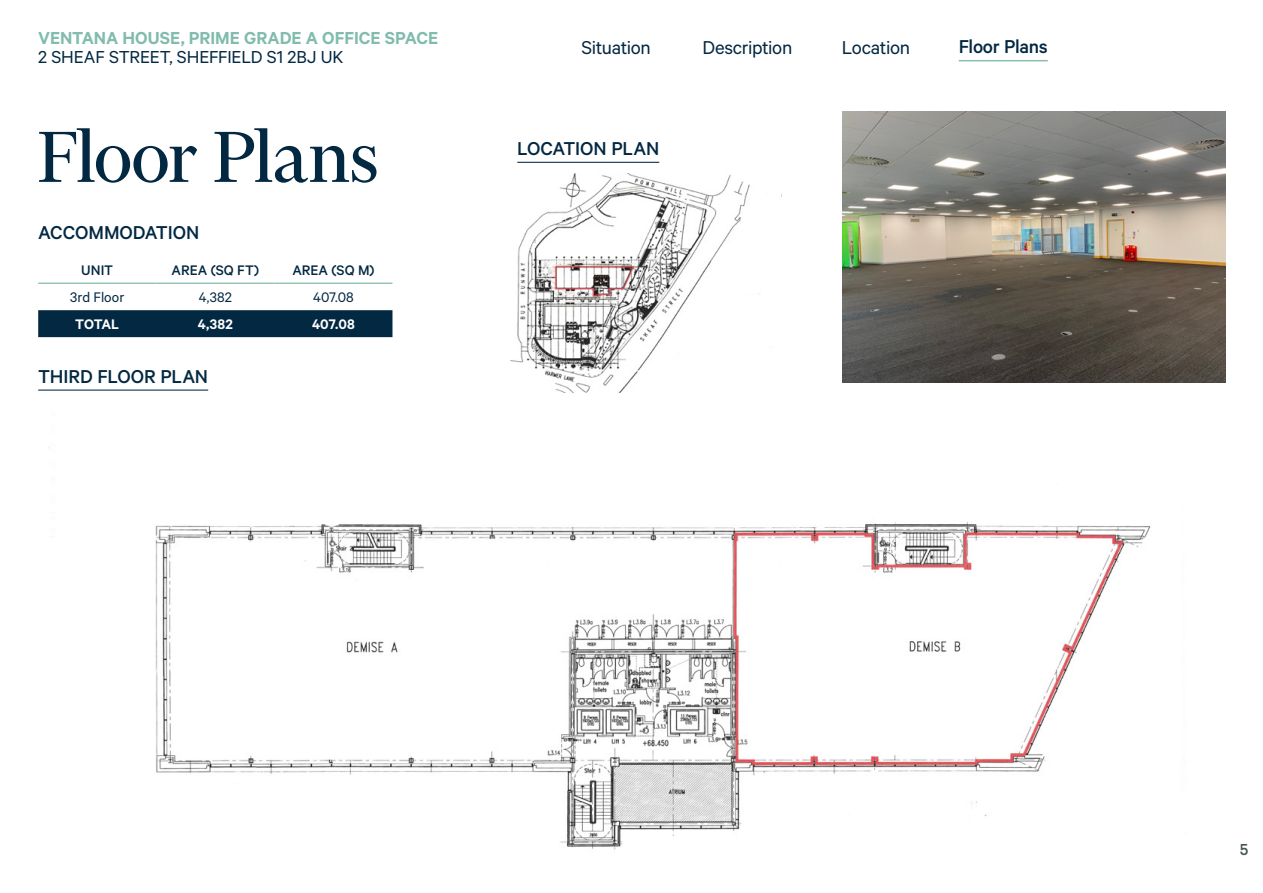
<style>
.page{position:relative;width:1263px;height:893px;background:#fff}
.page>*{position:absolute;margin:0;border:0;box-sizing:border-box;transform-origin:0 0}
.t1{font:82.5px "Financier Display";letter-spacing:-.01em;color:#032842}
.t2{font:500 21px "Calibre";letter-spacing:-.01em;color:#032842}
.t3{font:21px "Calibre";letter-spacing:-.02em;color:#032842}
.t4{font:600 19.5px "Calibre";color:#80bbad}
.t5{font:19.5px "Calibre";letter-spacing:-.005em;color:#032842}
.t6{font:500 18px "Calibre";color:#485455}
.t7{font:500 15.6px "Calibre";color:#032842}
.t8{font:15.6px "Calibre";color:#032842}
.t9{font:600 15.6px "Calibre";color:#fff}
</style>
<div class="page">
<div style="left:38px;top:310px;width:354px;height:27px;background:#032842"></div>
<hr style="left:38px;top:283px;width:118px;height:1px;background:#8abeaf">
<hr style="left:156px;top:283px;width:118px;height:1px;background:#8abeaf">
<hr style="left:274px;top:283px;width:118px;height:1px;background:#8abeaf">
<hr style="left:38px;top:390px;width:170px;height:1px;background:#032842">
<hr style="left:517px;top:162px;width:142px;height:1px;background:#032842">
<hr style="left:959px;top:60px;width:89px;height:1px;background:#8abeaf">
<img style="left:48px;top:447px;width:1103px;height:403px">
<img style="left:510px;top:173px;width:272px;height:220px">
<img style="left:842px;top:112px;width:383px;height:271px">
<p class="t4" style="left:38px;top:26px;width:401px">VENTANA HOUSE, PRIME GRADE A OFFICE SPACE</p>
<p class="t5" style="left:38px;top:46px;width:307px">2 SHEAF STREET, SHEFFIELD S1 2BJ UK</p>
<h1 class="t1" style="left:38px;top:114px;width:342px">Floor Plans</h1>
<p class="t2" style="left:38px;top:220px;width:163px">ACCOMMODATION</p>
<p class="t7" style="left:81px;top:261px;width:33px">UNIT</p>
<p class="t7" style="left:171px;top:261px;width:89px">AREA (SQ FT)</p>
<p class="t7" style="left:292px;top:261px;width:84px">AREA (SQ M)</p>
<p class="t8" style="left:70px;top:288px;width:56px">3rd Floor</p>
<p class="t8" style="left:199px;top:288px;width:35px">4,382</p>
<p class="t8" style="left:313px;top:288px;width:42px">407.08</p>
<p class="t9" style="left:75px;top:315px;width:45px">TOTAL</p>
<p class="t9" style="left:198px;top:315px;width:36px">4,382</p>
<p class="t9" style="left:312px;top:315px;width:44px">407.08</p>
<p class="t2" style="left:38px;top:364px;width:171px">THIRD FLOOR PLAN</p>
<p class="t3" style="left:581px;top:35px;width:71px">Situation</p>
<p class="t3" style="left:703px;top:35px;width:91px">Description</p>
<p class="t3" style="left:842px;top:35px;width:70px">Location</p>
<p class="t2" style="left:959px;top:34px;width:90px">Floor Plans</p>
<p class="t2" style="left:517px;top:136px;width:143px">LOCATION PLAN</p>
<p class="t6" style="left:1240px;top:839px;width:10px">5</p>
</div>
